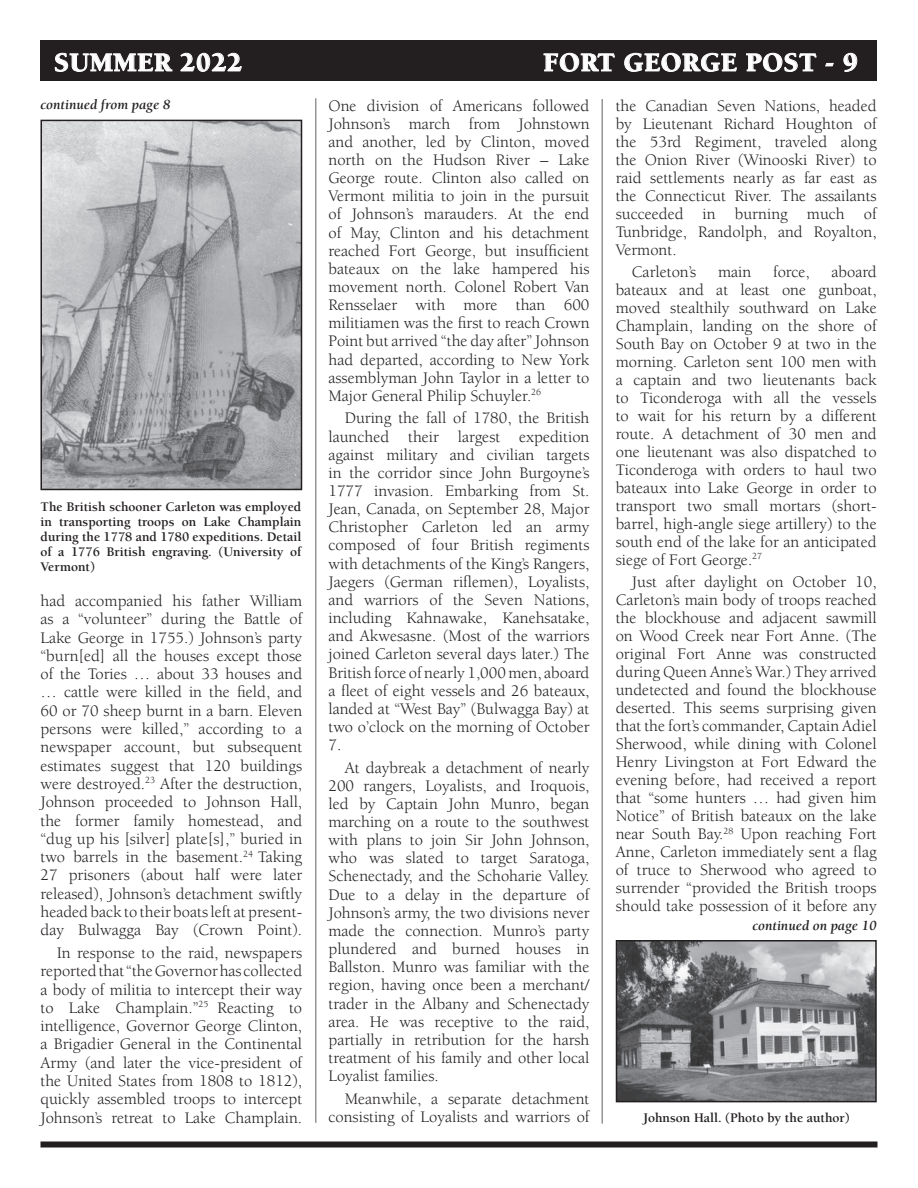
<style>
.page{position:relative;width:918px;height:1188px;background:#fff}
.page>*{position:absolute;margin:0;border:0;box-sizing:border-box;transform-origin:0 0}
.t1{font:900 27px "Berkeley";letter-spacing:.025em;color:#fff}
.t2{font:16.5px/18.1px "Berkeley";color:#231f20;text-align:justify}
.t3{font:italic 700 14.25px "Berkeley";color:#231f20}
.t4{font:700 13.5px/15px "Berkeley";color:#231f20;text-align:justify}
</style>
<div class="page">
<div style="left:40px;top:40px;width:838px;height:41px;background:#231f20"></div>
<svg style="left:55px;top:53px;width:117px;height:19px"></svg>
<svg style="left:180px;top:53px;width:62px;height:19px"></svg>
<svg style="left:544px;top:53px;width:71px;height:19px"></svg>
<svg style="left:624px;top:53px;width:113px;height:19px"></svg>
<svg style="left:746px;top:53px;width:71px;height:19px"></svg>
<svg style="left:825px;top:63px;width:9px;height:4px"></svg>
<svg style="left:844px;top:53px;width:13px;height:19px"></svg>
<div style="left:40px;top:1142px;width:838px;height:6px;background:#231f20"></div>
<img style="left:43px;top:123px;width:256px;height:364px">
<div style="left:40px;top:120px;width:262px;height:370px;border:2px solid #231f20"></div>
<img style="left:619px;top:943px;width:255px;height:156px">
<div style="left:616px;top:940px;width:261px;height:162px;border:2px solid #231f20"></div>
<hr style="left:315px;top:98px;width:1px;height:1025px;background:#939598">
<hr style="left:602px;top:99px;width:1px;height:1025px;background:#939598">
<h1 class="t1" style="left:54px;top:48px;width:190px">SUMMER 2022</h1>
<h1 class="t1" style="left:543px;top:48px;width:316px">FORT GEORGE POST - 9</h1>
<p class="t3" style="left:40px;top:97px;width:131px">continued from page 8</p>
<p class="t2" style="left:616px;top:97px;width:263px">the Canadian Seven Nations, headed by Lieutenant Richard Houghton of the 53rd Regiment, traveled along the Onion River (Winooski River) to raid settlements nearly as far east as the Connecticut River. The assailants succeeded in burning much of Tunbridge, Randolph, and Royalton, Vermont.</p>
<p class="t2" style="left:632px;top:263px;width:66px">Carleton’s</p>
<p class="t2" style="left:718px;top:263px;width:35px">main</p>
<p class="t2" style="left:773px;top:263px;width:38px">force,</p>
<p class="t2" style="left:329px;top:97px;width:263px">One division of Americans followed Johnson’s march from Johnstown and another, led by Clinton, moved north on the Hudson River – Lake George route. Clinton also called on Vermont militia to join in the pursuit of Johnson’s marauders. At the end of May, Clinton and his detachment reached Fort George, but insufficient bateaux on the lake hampered his movement north. Colonel Robert Van Rensselaer with more than 600 militiamen was the first to reach Crown Point but arrived “the day after” Johnson had departed, according to New York assemblyman John Taylor in a letter to Major General Philip Schuyler.<sup>26</sup></p>
<p class="t2" style="left:328px;top:410px;width:263px;text-indent:16px">During the fall of 1780, the British launched their largest expedition against military and civilian targets in the corridor since John Burgoyne’s 1777 invasion. Embarking from St.<br>Jean, Canada, on September 28, Major Christopher Carleton led an army composed of four British regiments with detachments of the King’s Rangers, Jaegers (German riflemen), Loyalists, and warriors of the Seven Nations, including Kahnawake, Kanehsatake, and Akwesasne. (Most of the warriors joined Carleton several days later.) The British force of nearly 1,000 men, aboard a fleet of eight vessels and 26 bateaux, landed at “West Bay” (Bulwagga Bay) at two o’clock on the morning of October 7.</p>
<p class="t2" style="left:328px;top:759px;width:263px;text-indent:16px">At daybreak a detachment of nearly 200 rangers, Loyalists, and Iroquois, led by Captain John Munro, began marching on a route to the southwest with plans to join Sir John Johnson, who was slated to target Saratoga, Schenectady, and the Schoharie Valley.<br>Due to a delay in the departure of Johnson’s army, the two divisions never made the connection. Munro’s party plundered and burned houses in Ballston. Munro was familiar with the region, having once been a merchant/ trader in the Albany and Schenectady area. He was receptive to the raid, partially in retribution for the harsh treatment of his family and other local Loyalist families.</p>
<p class="t2" style="left:328px;top:1090px;width:263px;text-align:right">Meanwhile, a separate detachment consisting of Loyalists and warriors of</p>
<p class="t2" style="left:616px;top:263px;width:263px;text-indent:216px">aboard bateaux and at least one gunboat, moved stealthily southward on Lake Champlain, landing on the shore of South Bay on October 9 at two in the morning. Carleton sent 100 men with a captain and two lieutenants back to Ticonderoga with all the vessels to wait for his return by a different route. A detachment of 30 men and one lieutenant was also dispatched to Ticonderoga with orders to haul two bateaux into Lake George in order to transport two small mortars (short&shy;barrel, high-angle siege artillery) to the south end of the lake for an anticipated siege of Fort George.<sup>27</sup></p>
<p class="t2" style="left:616px;top:573px;width:263px;text-indent:16px">Just after daylight on October 10, Carleton’s main body of troops reached the blockhouse and adjacent sawmill on Wood Creek near Fort Anne. (The original Fort Anne was constructed during Queen Anne’s War.) They arrived undetected and found the blockhouse deserted. This seems surprising given that the fort’s commander, Captain Adiel Sherwood, while dining with Colonel Henry Livingston at Fort Edward the evening before, had received a report that “some hunters … had given him Notice” of British bateaux on the lake near South Bay.<sup>28</sup> Upon reaching Fort Anne, Carleton immediately sent a flag of truce to Sherwood who agreed to surrender “provided the British troops should take possession of it before any</p>
<p class="t3" style="left:752px;top:918px;width:126px">continued on page 10</p>
<p class="t4" style="left:40px;top:500px;width:263px">The British schooner Carleton was employed in transporting troops on Lake Champlain during the 1778 and 1780 expeditions. Detail of a 1776 British engraving. (University of Vermont)</p>
<p class="t2" style="left:40px;top:592px;width:263px">had accompanied his father William as a “volunteer” during the Battle of Lake George in 1755.) Johnson’s party “burn[ed] all the houses except those of the Tories … about 33 houses and … cattle were killed in the field, and 60 or 70 sheep burnt in a barn. Eleven persons were killed,” according to a newspaper account, but subsequent estimates suggest that 120 buildings were destroyed.<sup>23</sup> After the destruction, Johnson proceeded to Johnson Hall, the former family homestead, and “dug up his [silver] plate[s],” buried in two barrels in the basement.<sup>24</sup> Taking 27 prisoners (about half were later released), Johnson’s detachment swiftly headed back to their boats left at present&shy;day Bulwagga Bay (Crown Point).</p>
<p class="t2" style="left:40px;top:944px;width:263px;text-indent:16px">In response to the raid, newspapers reported that “the Governor has collected a body of militia to intercept their way to Lake Champlain.”<sup>25</sup> Reacting to intelligence, Governor George Clinton, a Brigadier General in the Continental Army (and later the vice-president of the United States from 1808 to 1812), quickly assembled troops to intercept Johnson’s retreat to Lake Champlain.</p>
<p class="t4" style="left:643px;top:1110px;width:208px">Johnson Hall. (Photo by the author)</p>
</div>
